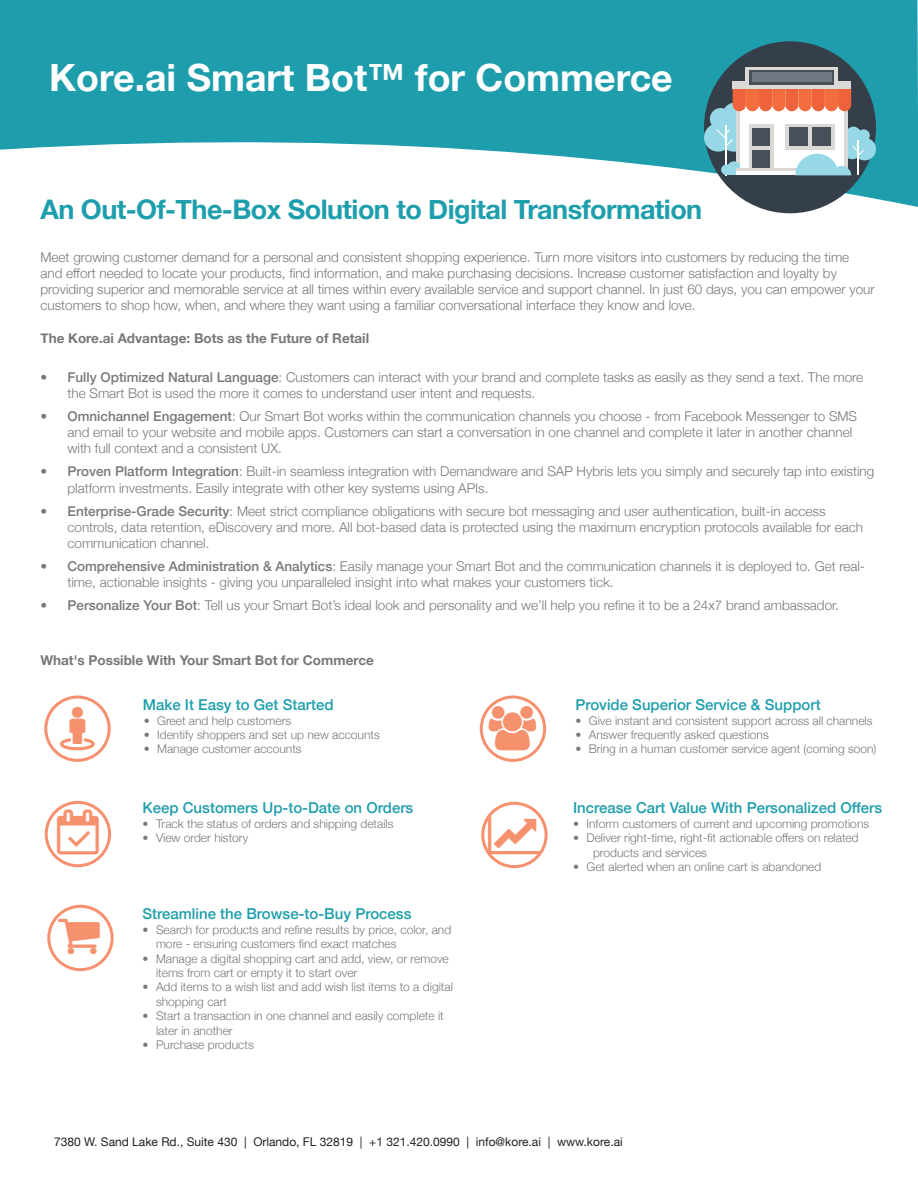
<style>
.page{position:relative;width:918px;height:1188px;background:#fff}
.page>*{position:absolute;margin:0;border:0;box-sizing:border-box;transform-origin:0 0}
.t1{font:700 37.5px "Helvetica Neue";color:#fff}
.t2{font:700 27px "Helvetica Neue";letter-spacing:-.02em;color:#1e9eac}
.t3{font:500 15px "Helvetica Neue";color:#1e9eac}
.t4{font:300 13.5px/16.2px "Helvetica Neue";color:#76787b}
.t5{font:700 13.5px "Helvetica Neue";color:#76787b}
.t6{font:300 12px/14.4px "Helvetica Neue";color:#76787b}
.t7{font:12px "Helvetica Neue";color:#231f20}
.s1{font-weight:500}
</style>
<div class="page">
<svg style="left:0;top:0;width:918px;height:207px;fill:#1e9eac"></svg>
<div style="left:480px;top:696px;width:66px;height:66px;border:3px solid #f6906e;border-radius:50%"></div>
<div style="left:47px;top:905px;width:67px;height:66px;border:3px solid #f6906e;border-radius:50%"></div>
<div style="left:45px;top:801px;width:66px;height:66px;border:3px solid #f6906e;border-radius:50%"></div>
<div style="left:481px;top:802px;width:67px;height:66px;border:3px solid #f6906e;border-radius:50%"></div>
<div style="left:704px;top:41px;width:172px;height:172px;background:#353f4a;border-radius:50%"></div>
<div style="left:704px;top:123px;width:28px;height:29px;background:#96d8e6;border-radius:50%"></div>
<div style="left:710px;top:108px;width:22px;height:22px;background:#96d8e6;border-radius:50%"></div>
<div style="left:723px;top:103px;width:23px;height:22px;background:#96d8e6;border-radius:50%"></div>
<div style="left:717px;top:118px;width:34px;height:34px;background:#96d8e6;border-radius:50%"></div>
<hr style="left:725px;top:125px;width:2px;height:50px;background:#fff">
<svg style="left:716px;top:129px;width:17px;height:17px"></svg>
<svg style="left:842px;top:139px;width:20px;height:20px"></svg>
<div style="left:846px;top:127px;width:15px;height:15px;background:#96d8e6;border-radius:50%"></div>
<div style="left:858px;top:129px;width:12px;height:13px;background:#96d8e6;border-radius:50%"></div>
<div style="left:853px;top:138px;width:23px;height:22px;background:#96d8e6;border-radius:50%"></div>
<hr style="left:858px;top:141px;width:1px;height:34px;background:#fff">
<div style="left:736px;top:88px;width:111px;height:84px;background:#dad9d5"></div>
<div style="left:726px;top:170px;width:15px;height:5px;background:#96d8e6"></div>
<div style="left:721px;top:165px;width:11px;height:10px;background:#96d8e6;border-radius:50%"></div>
<div style="left:727px;top:161px;width:14px;height:14px;background:#96d8e6;border-radius:50%"></div>
<div style="left:740px;top:88px;width:103px;height:84px;background:#fff"></div>
<svg style="left:733px;top:88px;width:118px;height:23px;background:#ef744e"></svg>
<div style="left:749px;top:124px;width:24px;height:48px;background:#dad9d5"></div>
<div style="left:752px;top:128px;width:18px;height:40px;background:#474f59"></div>
<hr style="left:752px;top:146px;width:18px;height:4px;background:#dad9d5">
<div style="left:786px;top:124px;width:49px;height:26px;background:linear-gradient(to right,#dad9d5,#dad9d5)"></div>
<div style="left:789px;top:128px;width:42px;height:18px;background:#474f59"></div>
<hr style="left:809px;top:128px;width:3px;height:18px;background:#dad9d5">
<hr style="left:736px;top:168px;width:111px;height:4px;background:#dad9d5">
<div style="left:733px;top:81px;width:118px;height:7px;background:#dad9d5"></div>
<div style="left:746px;top:67px;width:92px;height:21px;background:#dad9d5"></div>
<svg style="left:750px;top:70px;width:84px;height:15px"></svg>
<hr style="left:736px;top:171px;width:111px;height:4px;background:#fff">
<svg style="left:795px;top:144px;width:69px;height:31px"></svg>
<div style="left:752px;top:73px;width:79px;height:9px;background:#707882"></div>
<div style="left:44px;top:696px;width:67px;height:66px;border:3px solid #f6906e;border-radius:50%"></div>
<svg style="left:488px;top:816px;width:52px;height:38px"></svg>
<svg style="left:489px;top:706px;width:47px;height:45px"></svg>
<svg style="left:57px;top:810px;width:42px;height:3px"></svg>
<h1 class="t1" style="left:49px;top:49px;width:625px">Kore.ai Smart Bot™ for Commerce</h1>
<h2 class="t2" style="left:40px;top:188px;width:663px">An Out-Of-The-Box Solution to Digital Transformation</h2>
<p class="t4" style="left:40px;top:248px;width:836px">Meet growing customer demand for a personal and consistent shopping experience. Turn more visitors into customers by reducing the time<br>and effort needed to locate your products, find information, and make purchasing decisions. Increase customer satisfaction and loyalty by providing superior and memorable service at all times within every available service and support channel. In just 60 days, you can empower your customers to shop how, when, and where they want using a familiar conversational interface they know and love.</p>
<p class="t5" style="left:40px;top:327px;width:330px">The Kore.ai Advantage: Bots as the Future of Retail</p>
<p class="t4" style="left:68px;top:368px;width:797px;text-indent:-27px"><span class="s1">• Fully Optimized Natural Language</span>: Customers can interact with your brand and complete tasks as easily as they send a text. The more the Smart Bot is used the more it comes to understand user intent and requests.</p>
<p class="t4" style="left:68px;top:407px;width:791px;text-indent:-27px"><span class="s1">• Omnichannel Engagement</span>: Our Smart Bot works within the communication channels you choose - from Facebook Messenger to SMS and email to your website and mobile apps. Customers can start a conversation in one channel and complete it later in another channel with full context and a consistent UX.</p>
<p class="t4" style="left:68px;top:463px;width:808px;text-indent:-27px"><span class="s1">• Proven Platform Integration</span>: Built-in seamless integration with Demandware and SAP Hybris lets you simply and securely tap into existing platform investments. Easily integrate with other key systems using APIs.</p>
<p class="t4" style="left:68px;top:502px;width:797px;text-indent:-27px"><span class="s1">• Enterprise-Grade Security</span>: Meet strict compliance obligations with secure bot messaging and user authentication, built-in access controls, data retention, eDiscovery and more. All bot-based data is protected using the maximum encryption protocols available for each communication channel.</p>
<p class="t4" style="left:68px;top:557px;width:799px;text-indent:-27px"><span class="s1">• Comprehensive Administration &amp; Analytics</span>: Easily manage your Smart Bot and the communication channels it is deployed to. Get real&shy;time, actionable insights - giving you unparalleled insight into what makes your customers tick.</p>
<p class="t4" style="left:40px;top:596px;width:800px"><span class="s1">• Personalize Your Bot</span>: Tell us your Smart Bot’s ideal look and personality and we’ll help you refine it to be a 24x7 brand ambassador.</p>
<p class="t5" style="left:40px;top:650px;width:335px">What's Possible With Your Smart Bot for Commerce</p>
<p class="t3" style="left:143px;top:693px;width:192px">Make It Easy to Get Started</p>
<p class="t6" style="left:144px;top:712px;width:149px">• Greet and help customers</p>
<p class="t6" style="left:144px;top:727px;width:238px">• Identify shoppers and set up new accounts</p>
<p class="t6" style="left:144px;top:741px;width:160px">• Manage customer accounts</p>
<p class="t3" style="left:143px;top:796px;width:272px">Keep Customers Up-to-Date on Orders</p>
<p class="t6" style="left:143px;top:815px;width:253px">• Track the status of orders and shipping details</p>
<p class="t6" style="left:143px;top:830px;width:107px">• View order history</p>
<p class="t3" style="left:143px;top:902px;width:271px">Streamline the Browse-to-Buy Process</p>
<p class="t6" style="left:156px;top:921px;width:297px;text-indent:-14px">• Search for products and refine results by price, color, and more - ensuring customers find exact matches</p>
<p class="t6" style="left:156px;top:950px;width:294px;text-indent:-14px">• Manage a digital shopping cart and add, view, or remove items from cart or empty it to start over</p>
<p class="t6" style="left:156px;top:979px;width:298px;text-indent:-14px">• Add items to a wish list and add wish list items to a digital shopping cart</p>
<p class="t6" style="left:156px;top:1008px;width:289px;text-indent:-14px">• Start a transaction in one channel and easily complete it later in another</p>
<p class="t6" style="left:143px;top:1037px;width:113px">• Purchase products</p>
<p class="t3" style="left:575px;top:693px;width:247px">Provide Superior Service &amp; Support</p>
<p class="t6" style="left:575px;top:712px;width:299px">• Give instant and consistent support across all channels</p>
<p class="t6" style="left:575px;top:727px;width:195px">• Answer frequently asked questions</p>
<p class="t6" style="left:575px;top:741px;width:303px">• Bring in a human customer service agent (coming soon)</p>
<p class="t3" style="left:573px;top:796px;width:311px">Increase Cart Value With Personalized Offers</p>
<p class="t6" style="left:573px;top:815px;width:298px">• Inform customers of current and upcoming promotions</p>
<p class="t6" style="left:593px;top:830px;width:267px;text-indent:-20px">• Deliver right-time, right-fit actionable offers on related products and services</p>
<p class="t6" style="left:573px;top:859px;width:250px">• Get alerted when an online cart is abandoned</p>
<p class="t7" style="left:54px;top:1133px;width:570px">7380 W. Sand Lake Rd., Suite 430 | Orlando, FL 32819 | +1 321.420.0990 | info@kore.ai | www.kore.ai</p>
</div>
